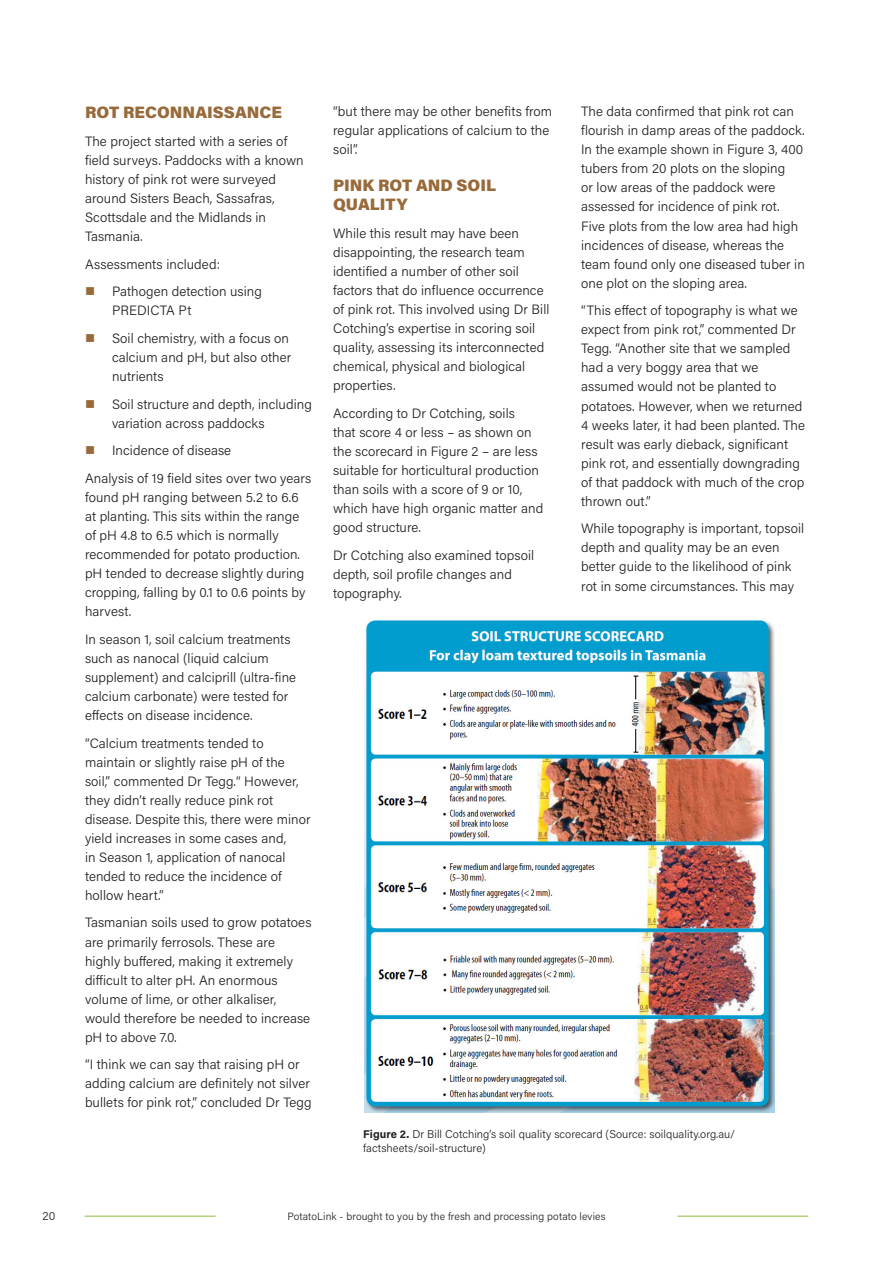
<style>
.page{position:relative;width:893px;height:1263px;background:#fff}
.page>*{position:absolute;margin:0;border:0;box-sizing:border-box;transform-origin:0 0}
.Subhead_brown{font:900 16.5px/19.5px "Acumin Pro";color:#986a3a}
.Body_copy{font:300 13.5px/19px "Acumin Pro";letter-spacing:.005em;color:#231f20}
.t1{font:300 12px "Acumin Pro";color:#231f20}
.t2{font:300 11.25px/13.5px "Acumin Pro";letter-spacing:.005em;color:#231f20}
.t3{font:300 10.5px "Acumin Pro";letter-spacing:.01em;color:#231f20}
.s1{font-weight:700}
</style>
<div class="page">
<img style="left:364px;top:620px;width:410px;height:492px">
<hr style="left:677px;top:1216px;width:131px;height:1px;background:#8dbe3e">
<hr style="left:85px;top:1216px;width:131px;height:1px;background:#8dbe3e">
<p class="Subhead_brown" style="left:85px;top:102px;width:198px">ROT RECONNAISSANCE</p>
<p class="Body_copy" style="left:85px;top:131px;width:220px">The project started with a series of field surveys. Paddocks with a known history of pink rot were surveyed around Sisters Beach, Sassafras,<br>Scottsdale and the Midlands in<br>Tasmania.</p>
<p class="Body_copy" style="left:85px;top:254px;width:136px">Assessments included:</p>
<p class="Body_copy" style="left:112px;top:282px;width:151px">Pathogen detection using<br>PREDICTA Pt</p>
<p class="Body_copy" style="left:112px;top:328px;width:181px">Soil chemistry, with a focus on calcium and pH, but also other nutrients</p>
<p class="Body_copy" style="left:112px;top:394px;width:201px">Soil structure and depth, including variation across paddocks</p>
<p class="Body_copy" style="left:112px;top:440px;width:121px">Incidence of disease</p>
<p class="Body_copy" style="left:85px;top:468px;width:228px">Analysis of 19 field sites over two years found pH ranging between 5.2 to 6.6 at planting. This sits within the range of pH 4.8 to 6.5 which is normally recommended for potato production. pH tended to decrease slightly during cropping, falling by 0.1 to 0.6 points by harvest.</p>
<p class="Body_copy" style="left:85px;top:629px;width:213px">In season 1, soil calcium treatments such as nanocal (liquid calcium supplement) and calciprill (ultra-fine calcium carbonate) were tested for effects on disease incidence.</p>
<p class="Body_copy" style="left:85px;top:733px;width:227px">“Calcium treatments tended to maintain or slightly raise pH of the soil,” commented Dr Tegg.“ However, they didn’t really reduce pink rot disease. Despite this, there were minor yield increases in some cases and,<br>in Season 1, application of nanocal tended to reduce the incidence of hollow heart.”</p>
<p class="Body_copy" style="left:85px;top:913px;width:228px">Tasmanian soils used to grow potatoes are primarily ferrosols. These are highly buffered, making it extremely difficult to alter pH. An enormous volume of lime, or other alkaliser, would therefore be needed to increase pH to above 7.0.</p>
<p class="Body_copy" style="left:85px;top:1054px;width:228px">“I think we can say that raising pH or adding calcium are definitely not silver bullets for pink rot,” concluded Dr Tegg</p>
<p class="Body_copy" style="left:333px;top:101px;width:221px">“but there may be other benefits from regular applications of calcium to the soil”.</p>
<p class="Subhead_brown" style="left:333px;top:175px;width:165px">PINK ROT AND SOIL<br>QUALITY</p>
<p class="Body_copy" style="left:333px;top:223px;width:218px">While this result may have been disappointing, the research team identified a number of other soil factors that do influence occurrence of pink rot. This involved using Dr Bill Cotching’s expertise in scoring soil quality, assessing its interconnected chemical, physical and biological properties.</p>
<p class="Body_copy" style="left:333px;top:403px;width:212px">According to Dr Cotching, soils<br>that score 4 or less – as shown on the scorecard in Figure 2 – are less suitable for horticultural production than soils with a score of 9 or 10, which have high organic matter and good structure.</p>
<p class="Body_copy" style="left:333px;top:545px;width:203px">Dr Cotching also examined topsoil depth, soil profile changes and topography.</p>
<p class="Body_copy" style="left:581px;top:101px;width:225px">The data confirmed that pink rot can flourish in damp areas of the paddock.<br>In the example shown in Figure 3, 400 tubers from 20 plots on the sloping<br>or low areas of the paddock were assessed for incidence of pink rot.<br>Five plots from the low area had high incidences of disease, whereas the team found only one diseased tuber in one plot on the sloping area.</p>
<p class="Body_copy" style="left:581px;top:300px;width:225px">“This effect of topography is what we expect from pink rot,” commented Dr Tegg. “Another site that we sampled had a very boggy area that we assumed would not be planted to potatoes. However, when we returned 4 weeks later, it had been planted. The result was early dieback, significant pink rot, and essentially downgrading of that paddock with much of the crop thrown out.”</p>
<p class="Body_copy" style="left:581px;top:519px;width:225px">While topography is important, topsoil depth and quality may be an even better guide to the likelihood of pink rot in some circumstances. This may</p>
<p class="t2" style="left:363px;top:1127px;width:373px"><span class="s1">Figure 2.</span> Dr Bill Cotching’s soil quality scorecard (Source: soilquality.org.au/ factsheets/soil-structure)</p>
<p class="t1" style="left:43px;top:1208px;width:14px">20</p>
<p class="t3" style="left:287px;top:1209px;width:320px">PotatoLink - brought to you by the fresh and processing potato levies</p>
</div>
